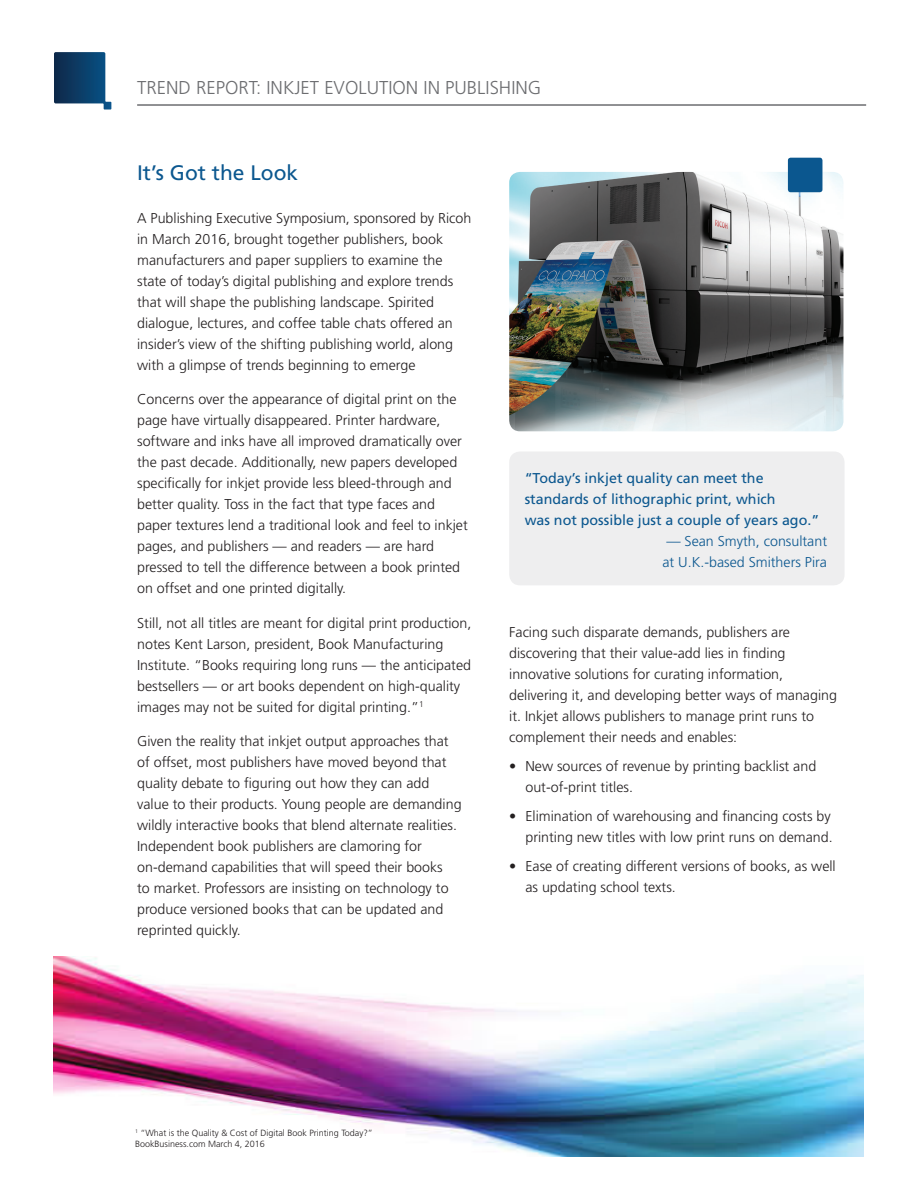
<style>
.page{position:relative;width:918px;height:1188px;background:#fff}
.page>*{position:absolute;margin:0;border:0;box-sizing:border-box;transform-origin:0 0}
.t1{font:21px "Frutiger";color:#0b578f}
.t2{font:300 18.6px "Frutiger";color:#6c6d70}
.t3{font:300 14.25px/21px "Frutiger";color:#231f20}
.t4{font:14.25px/21px "Frutiger";color:#0b578f}
.t5{font:300 14.25px/21px "Frutiger";color:#0b578f}
.t6{font:300 9px/10.8px "Frutiger";color:#231f20}
</style>
<div class="page">
<img style="left:509px;top:172px;width:334px;height:259px">
<img style="left:54px;top:957px;width:810px;height:200px">
<div style="left:788px;top:158px;width:34px;height:34px;background:#0b578f;border-radius:3px"></div>
<div style="left:509px;top:452px;width:336px;height:133px;background:#eeeeef;border-radius:11px"></div>
<svg style="left:54px;top:52px;width:57px;height:58px"></svg>
<hr style="left:137px;top:104px;width:729px;height:2px;background:#6c6d70">
<p class="t2" style="left:137px;top:77px;width:406px">TREND REPORT: INKJET EVOLUTION IN PUBLISHING</p>
<p class="t1" style="left:137px;top:160px;width:163px">It’s Got the Look</p>
<p class="t3" style="left:137px;top:207px;width:336px">A Publishing Executive Symposium, sponsored by Ricoh in March 2016, brought together publishers, book manufacturers and paper suppliers to examine the state of today’s digital publishing and explore trends that will shape the publishing landscape. Spirited dialogue, lectures, and coffee table chats offered an insider’s view of the shifting publishing world, along with a glimpse of trends beginning to emerge</p>
<p class="t3" style="left:137px;top:389px;width:332px">Concerns over the appearance of digital print on the page have virtually disappeared. Printer hardware, software and inks have all improved dramatically over the past decade. Additionally, new papers developed specifically for inkjet provide less bleed-through and better quality. Toss in the fact that type faces and paper textures lend a traditional look and feel to inkjet pages, and publishers — and readers — are hard pressed to tell the difference between a book printed on offset and one printed digitally.</p>
<p class="t3" style="left:137px;top:612px;width:336px">Still, not all titles are meant for digital print production, notes Kent Larson, president, Book Manufacturing Institute. “Books requiring long runs — the anticipated bestsellers — or art books dependent on high-quality images may not be suited for digital printing.”<sup>1</sup></p>
<p class="t3" style="left:137px;top:731px;width:326px">Given the reality that inkjet output approaches that of offset, most publishers have moved beyond that quality debate to figuring out how they can add value to their products. Young people are demanding wildly interactive books that blend alternate realities.<br>Independent book publishers are clamoring for on-demand capabilities that will speed their books<br>to market. Professors are insisting on technology to produce versioned books that can be updated and reprinted quickly.</p>
<p class="t4" style="left:525px;top:467px;width:296px">“Today’s inkjet quality can meet the standards of lithographic print, which<br>was not possible just a couple of years ago.”</p>
<p class="t5" style="left:662px;top:530px;width:166px">— Sean Smyth, consultant at U.K.-based Smithers Pira</p>
<p class="t3" style="left:509px;top:621px;width:329px">Facing such disparate demands, publishers are discovering that their value-add lies in finding innovative solutions for curating information, delivering it, and developing better ways of managing it. Inkjet allows publishers to manage print runs to complement their needs and enables:</p>
<p class="t3" style="left:525px;top:755px;width:292px;text-indent:-16px">• New sources of revenue by printing backlist and out-of-print titles.</p>
<p class="t3" style="left:509px;top:805px;width:325px;text-align:right">• Elimination of warehousing and financing costs by printing new titles with low print runs on demand.</p>
<p class="t3" style="left:525px;top:855px;width:312px;text-indent:-16px">• Ease of creating different versions of books, as well as updating school texts.</p>
<p class="t6" style="left:135px;top:1128px;width:239px"><sup>1</sup> “What is the Quality &amp; Cost of Digital Book Printing Today?”<br>BookBusiness.com March 4, 2016</p>
</div>
